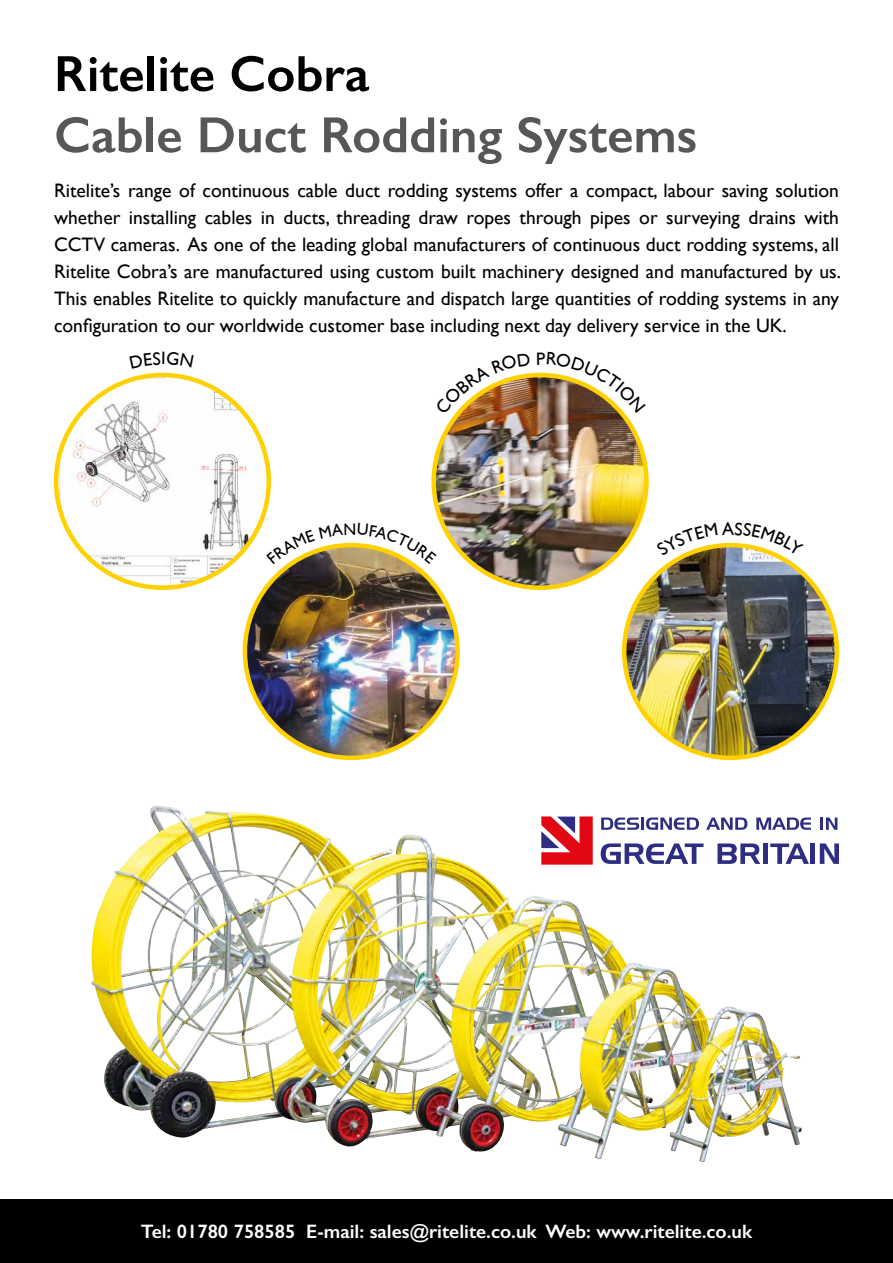
<style>
.page{position:relative;width:893px;height:1263px;background:#fff}
.page>*{position:absolute;margin:0;border:0;box-sizing:border-box;transform-origin:0 0}
.t1{font:600 51px "Gill Sans";color:#575756}
.t2{font:600 51px "Gill Sans";color:#000}
.t3{font:19.5px/27px "Gill Sans";color:#000;text-align:justify}
.t4{font:600 19.5px "Gill Sans";color:#fff}
</style>
<div class="page">
<div style="left:0;top:1199px;width:893px;height:64px;background:#000"></div>
<img style="left:56px;top:375px;width:213px;height:213px;border-radius:106px">
<img style="left:245px;top:545px;width:213px;height:213px;border-radius:106px">
<img style="left:434px;top:375px;width:212px;height:213px;border-radius:106px">
<img style="left:624px;top:545px;width:213px;height:213px;border-radius:106px">
<svg style="left:802px;top:817px;width:9px;height:13px"></svg>
<svg style="left:820px;top:817px;width:17px;height:13px"></svg>
<svg style="left:802px;top:849px;width:7px;height:15px"></svg>
<div style="left:810px;top:843px;width:5px;height:21px;background:#2d2e83"></div>
<svg style="left:820px;top:843px;width:19px;height:21px"></svg>
<img style="left:91px;top:808px;width:711px;height:354px">
<svg style="left:287px;top:542px;width:129px;height:22px"></svg>
<img style="left:454px;top:373px;width:76px;height:42px">
<svg style="left:537px;top:372px;width:88px;height:41px"></svg>
<svg style="left:679px;top:542px;width:103px;height:14px"></svg>
<h1 class="t2" style="left:54px;top:43px;width:317px">Ritelite Cobra</h1>
<h1 class="t1" style="left:54px;top:104px;width:645px">Cable Duct Rodding Systems</h1>
<p class="t3" style="left:54px;top:177px;width:788px">Ritelite’s range of continuous cable duct rodding systems offer a compact, labour saving solution whether installing cables in ducts, threading draw ropes through pipes or surveying drains with CCTV cameras. As one of the leading global manufacturers of continuous duct rodding systems, all Ritelite Cobra’s are manufactured using custom built machinery designed and manufactured by us.<br>This enables Ritelite to quickly manufacture and dispatch large quantities of rodding systems in any configuration to our worldwide customer base including next day delivery service in the UK.</p>
<p class="t4" style="left:141px;top:1220px;width:613px">Tel: 01780 758585 E-mail: sales@ritelite.co.uk Web: www.ritelite.co.uk</p>
</div>
